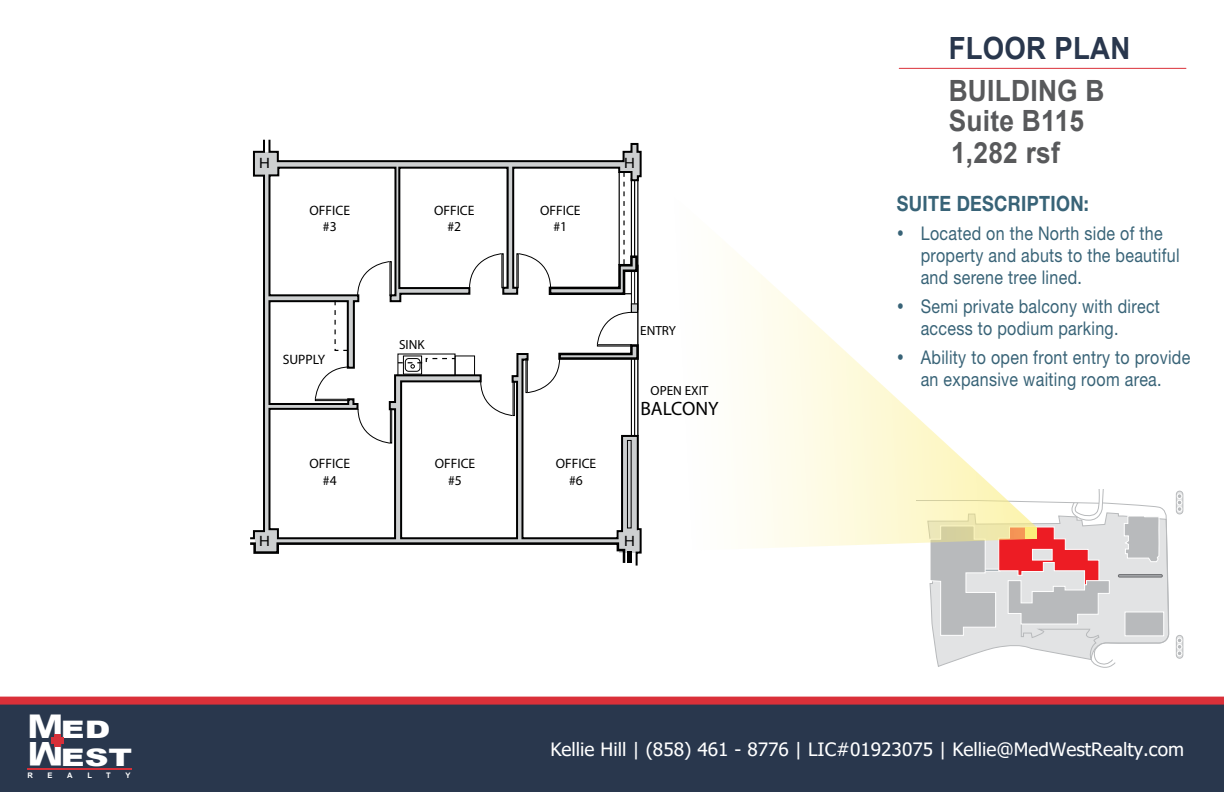
<style>
.page{position:relative;width:1224px;height:792px;background:#fff}
.page>*{position:absolute;margin:0;border:0;box-sizing:border-box;transform-origin:0 0}
.t1{font:700 32.7px "Arial";color:#fff;scale:1.37 1}
.t2{font:700 30.6px "Arial";letter-spacing:.01em;color:#29374d;scale:.9 1}
.t3{font:700 29.3px/31px "Arial";letter-spacing:.01em;color:#58595b;scale:.9 1}
.t4{font:900 24.1px "Arial";color:#fff;scale:1.37 1}
.t5{font:700 21.1px "Helvetica Neue LT Std";letter-spacing:.02em;color:#386377;scale:.85 1}
.t6{font:19.4px "Myriad Pro";letter-spacing:-.005em;color:#000}
.t7{font:18.9px/22px "Helvetica Neue LT Std";letter-spacing:.02em;color:#386377;scale:.85 1}
.t8{font:18.4px "Tahoma";color:#fff;scale:1.04 1}
.t9{font:14.2px "Helvetica Neue LT Std";color:#000;scale:1.05 1}
.t10{font:13.6px/16.3px "Myriad Pro";color:#000;text-align:center}
.t11{font:13.2px "Myriad Pro";color:#000}
.t12{font:700 7.6px "Arial";color:#fff}
</style>
<div class="page">
<div style="left:0;top:701px;width:1224px;height:91px;background:#29374d"></div>
<div style="left:55px;top:734px;width:6px;height:13px;background:#d63039"></div>
<div style="left:52px;top:738px;width:12px;height:6px;background:#d63039"></div>
<hr style="left:27px;top:769px;width:104px;height:1px;background:#d63039">
<div style="left:0;top:697px;width:1224px;height:8px;background:#da3039"></div>
<svg style="left:929px;top:489px;width:240px;height:179px"></svg>
<div style="left:1176px;top:491px;width:7px;height:23px;background:#efeff0;border-radius:3px"></div>
<div style="left:1176px;top:491px;width:7px;height:23px;border:1px solid #b8babc;border-radius:3px"></div>
<svg style="left:1177px;top:494px;width:5px;height:18px"></svg>
<div style="left:1176px;top:635px;width:7px;height:23px;background:#e2e3e4;border-radius:3px"></div>
<div style="left:1176px;top:635px;width:7px;height:23px;border:1px solid #b8babc;border-radius:3px"></div>
<svg style="left:1177px;top:638px;width:5px;height:18px"></svg>
<hr style="left:899px;top:68px;width:287px;height:1px;background:#da3039">
<svg style="left:736px;top:253px;width:301px;height:300px"></svg>
<div style="left:1025px;top:527px;width:12px;height:12px;background:#fbed7b"></div>
<svg style="left:250px;top:139px;width:390px;height:426px"></svg>
<h1 class="t1" style="left:27px;top:704px;width:29px">M</h1>
<h1 class="t1" style="left:64px;top:777px;width:29px;rotate:-180deg">M</h1>
<p class="t4" style="left:61px;top:740px;width:54px">EST</p>
<p class="t4" style="left:61px;top:712px;width:38px">ED</p>
<p class="t12" style="left:27px;top:770px;width:7px">R</p>
<p class="t12" style="left:48px;top:770px;width:7px">E</p>
<p class="t12" style="left:67px;top:770px;width:7px">A</p>
<p class="t12" style="left:87px;top:770px;width:6px">L</p>
<p class="t12" style="left:106px;top:770px;width:6px">T</p>
<p class="t12" style="left:126px;top:770px;width:7px">Y</p>
<p class="t9" style="left:259px;top:154px;width:12px">H</p>
<p class="t9" style="left:624px;top:154px;width:12px">H</p>
<p class="t10" style="left:310px;top:202px;width:42px">OFFICE #3</p>
<p class="t10" style="left:434px;top:202px;width:42px">OFFICE #2</p>
<p class="t10" style="left:540px;top:202px;width:42px">OFFICE #1</p>
<p class="t10" style="left:283px;top:351px;width:44px">SUPPLY</p>
<p class="t11" style="left:399px;top:337px;width:27px">SINK</p>
<p class="t9" style="left:259px;top:532px;width:12px">H</p>
<p class="t10" style="left:310px;top:455px;width:42px">OFFICE #4</p>
<p class="t10" style="left:435px;top:455px;width:42px">OFFICE #5</p>
<p class="t10" style="left:556px;top:455px;width:42px">OFFICE #6</p>
<p class="t11" style="left:640px;top:323px;width:37px">ENTRY</p>
<p class="t11" style="left:651px;top:382px;width:59px">OPEN EXIT</p>
<p class="t6" style="left:640px;top:397px;width:80px">BALCONY</p>
<p class="t9" style="left:624px;top:532px;width:12px">H</p>
<h2 class="t2" style="left:949px;top:26px;width:203px">FLOOR PLAN</h2>
<h3 class="t3" style="left:949px;top:75px;width:175px">BUILDING B<br>Suite B115<br>1,282 rsf</h3>
<p class="t5" style="left:897px;top:191px;width:228px">SUITE DESCRIPTION:</p>
<p class="t7" style="left:921px;top:222px;width:306px;text-indent:-24px">• Located on the North side of the property and abuts to the beautiful and serene tree lined.</p>
<p class="t7" style="left:921px;top:295px;width:283px;text-indent:-24px">• Semi private balcony with direct access to podium parking.</p>
<p class="t7" style="left:897px;top:346px;width:347px;text-align:center">• Ability to open front entry to provide an expansive waiting room area.</p>
<p class="t8" style="left:550px;top:737px;width:611px">Kellie Hill | (858) 461 - 8776 | LIC#01923075 | Kellie@MedWestRealty.com</p>
</div>
